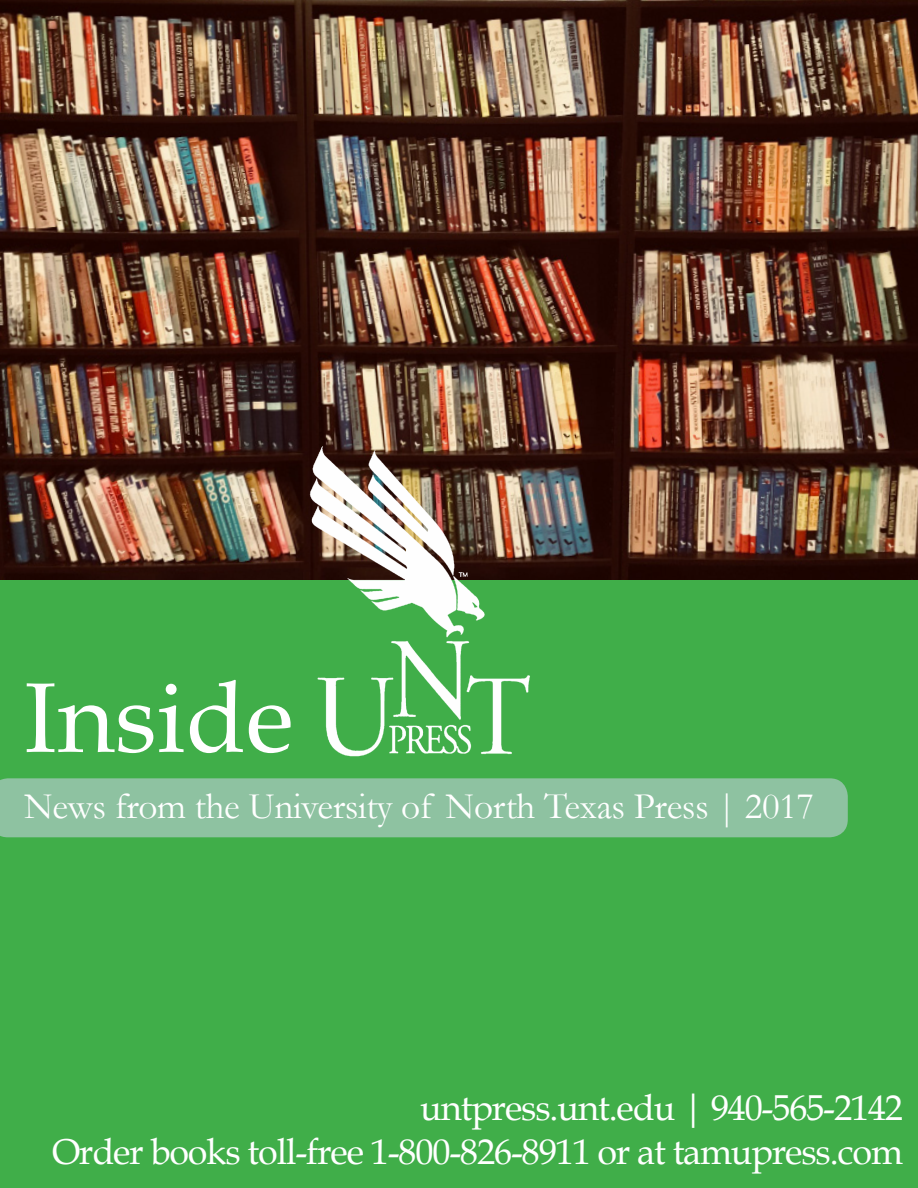
<style>
.page{position:relative;width:918px;height:1188px;background:#fff}
.page>*{position:absolute;margin:0;border:0;box-sizing:border-box;transform-origin:0 0}
.t1{font:99px "Book Antiqua";color:#fff}
.t2{font:37.5px "Garamond";letter-spacing:-.01em;color:#fff}
.t3{font:36px/43.2px "Book Antiqua";letter-spacing:-.03em;color:#fff;text-align:right}
</style>
<div class="page">
<div style="left:1px;top:575px;width:916px;height:612px;background:#40ae49"></div>
<div style="left:0;top:778px;width:848px;height:59px;background:#8ec2a1"></div>
<img style="left:0;top:0;width:918px;height:580px">
<img style="left:253px;top:376px;width:310px;height:418px">
<h1 class="t1" style="left:24px;top:649px;width:271px">Inside</h1>
<p class="t2" style="left:24px;top:781px;width:792px">News from the University of North Texas Press | 2017</p>
<p class="t3" style="left:52px;top:1086px;width:852px">untpress.unt.edu | 940-565-2142<br>Order books toll-free 1-800-826-8911 or at tamupress.com</p>
</div>
